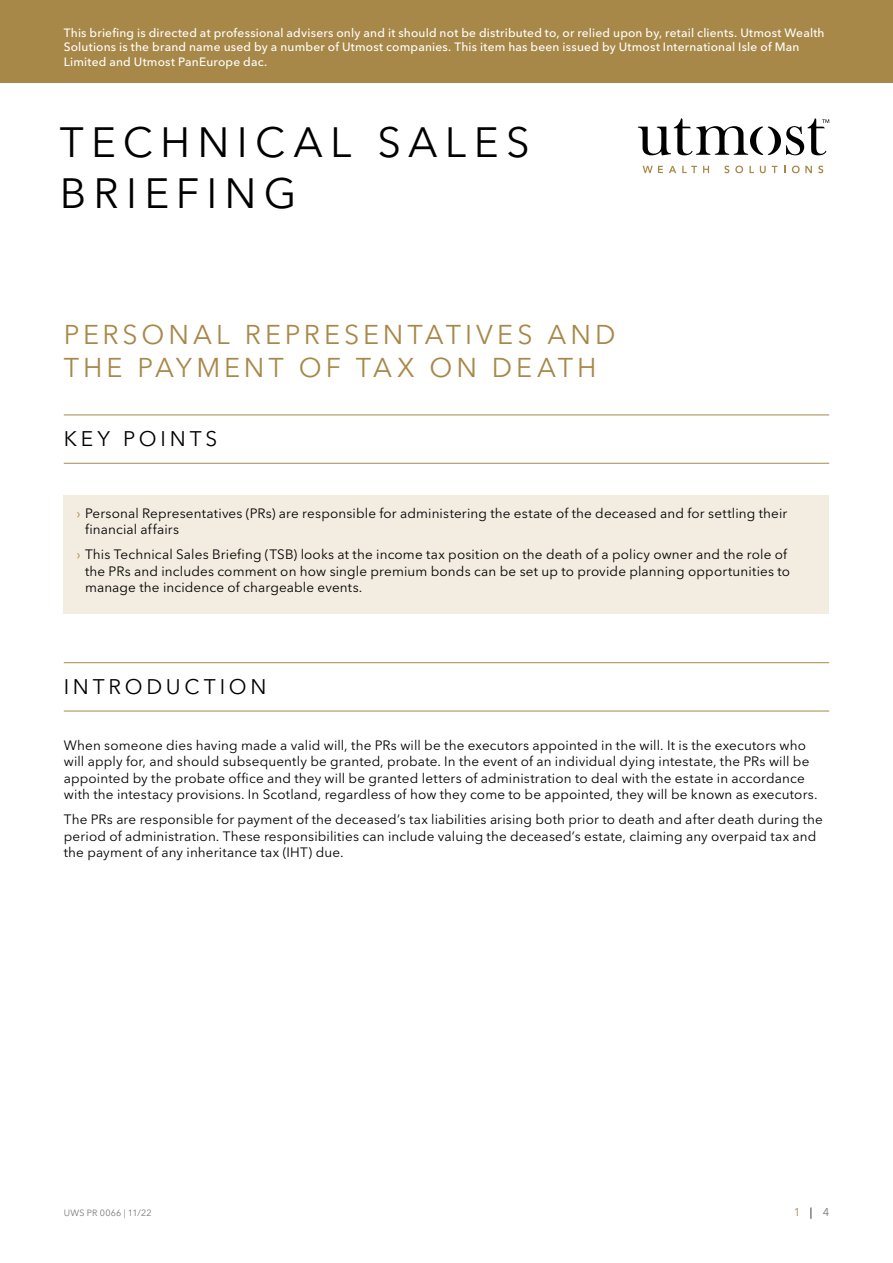
<style>
.page{position:relative;width:893px;height:1263px;background:#fff}
.page>*{position:absolute;margin:0;border:0;box-sizing:border-box;transform-origin:0 0}
.t1{font:42px "Avenir Next LT Pro";letter-spacing:.17em;color:#000}
.t2{font:27px/33px "Avenir Next LT Pro";letter-spacing:.15em;color:#a88848}
.t3{font:21px "Avenir Next LT Pro";letter-spacing:.185em;color:#000}
.t4{font:13.5px/16.5px "Avenir Next LT Pro";letter-spacing:.01em;color:#000}
.t5{font:500 12px/14.4px "Avenir Next LT Pro";letter-spacing:.015em;color:#fff}
.t6{font:11.25px "Avenir Next LT Pro";color:#a88848}
.t7{font:9px "Avenir Next LT Pro";letter-spacing:.02em;color:#77787b}
.s1{color:#a88848}
.s2{color:#000}
.s3{color:#77787b}
</style>
<div class="page">
<div style="left:64px;top:495px;width:765px;height:119px;background:#f3ece1"></div>
<div style="left:0;top:0;width:893px;height:83px;background:#a88848"></div>
<hr style="left:64px;top:414px;width:765px;height:1px;background:#a88848">
<hr style="left:64px;top:463px;width:765px;height:1px;background:#a88848">
<hr style="left:64px;top:662px;width:765px;height:1px;background:#a88848">
<hr style="left:64px;top:711px;width:765px;height:1px;background:#a88848">
<svg style="left:638px;top:118px;width:191px;height:37px"></svg>
<svg style="left:643px;top:166px;width:20px;height:7px"></svg>
<svg style="left:669px;top:166px;width:7px;height:7px"></svg>
<svg style="left:682px;top:166px;width:15px;height:7px"></svg>
<svg style="left:703px;top:166px;width:6px;height:7px"></svg>
<svg style="left:724px;top:166px;width:5px;height:7px"></svg>
<svg style="left:735px;top:166px;width:8px;height:7px"></svg>
<svg style="left:749px;top:166px;width:5px;height:7px"></svg>
<svg style="left:760px;top:166px;width:6px;height:7px"></svg>
<svg style="left:772px;top:166px;width:5px;height:7px"></svg>
<svg style="left:792px;top:166px;width:20px;height:7px"></svg>
<svg style="left:818px;top:166px;width:5px;height:7px"></svg>
<p class="t5" style="left:64px;top:25px;width:762px">This briefing is directed at professional advisers only and it should not be distributed to, or relied upon by, retail clients. Utmost Wealth<br>Solutions is the brand name used by a number of Utmost companies. This item has been issued by Utmost International Isle of Man<br>Limited and Utmost PanEurope dac.</p>
<h1 class="t1" style="left:60px;top:118px;width:128px">Te chni</h1>
<h1 class="t1" style="left:255px;top:118px;width:68px">cal</h1>
<h1 class="t1" style="left:377px;top:118px;width:62px">Sales</h1>
<h1 class="t1" style="left:60px;top:168px;width:61px">Briefin</h1>
<h1 class="t1" style="left:264px;top:168px;width:34px">g</h1>
<h2 class="t2" style="left:64px;top:318px;width:553px">PERSONAL REPRESENTATIVES AND<br>THE PAYMENT OF TAX ON DEATH</h2>
<h3 class="t3" style="left:64px;top:426px;width:32px">Key</h3>
<h3 class="t3" style="left:123px;top:426px;width:17px">points</h3>
<p class="t4" style="left:85px;top:505px;width:704px;text-indent:-9px"><span class="s1">›</span> Personal Representatives (PRs) are responsible for administering the estate of the deceased and for settling their financial affairs</p>
<p class="t4" style="left:85px;top:546px;width:706px;text-indent:-9px"><span class="s1">›</span> This Technical Sales Briefing (TSB) looks at the income tax position on the death of a policy owner and the role of the PRs and includes comment on how single premium bonds can be set up to provide planning opportunities to manage the incidence of chargeable events.</p>
<h3 class="t3" style="left:64px;top:674px;width:28px">Introd</h3>
<h3 class="t3" style="left:166px;top:674px;width:55px">uction</h3>
<p class="t4" style="left:64px;top:737px;width:755px">When someone dies having made a valid will, the PRs will be the executors appointed in the will. It is the executors who will apply for, and should subsequently be granted, probate. In the event of an individual dying intestate, the PRs will be appointed by the probate office and they will be granted letters of administration to deal with the estate in accordance with the intestacy provisions. In Scotland, regardless of how they come to be appointed, they will be known as executors.</p>
<p class="t4" style="left:64px;top:811px;width:761px">The PRs are responsible for payment of the deceased’s tax liabilities arising both prior to death and after death during the period of administration. These responsibilities can include valuing the deceased’s estate, claiming any overpaid tax and the payment of any inheritance tax (IHT) due.</p>
<p class="t7" style="left:64px;top:1207px;width:89px">UWS PR 0066 | 11/22</p>
<p class="t6" style="left:794px;top:1205px;width:37px">1<span class="s2">|</span><span class="s3">4</span></p>
</div>
